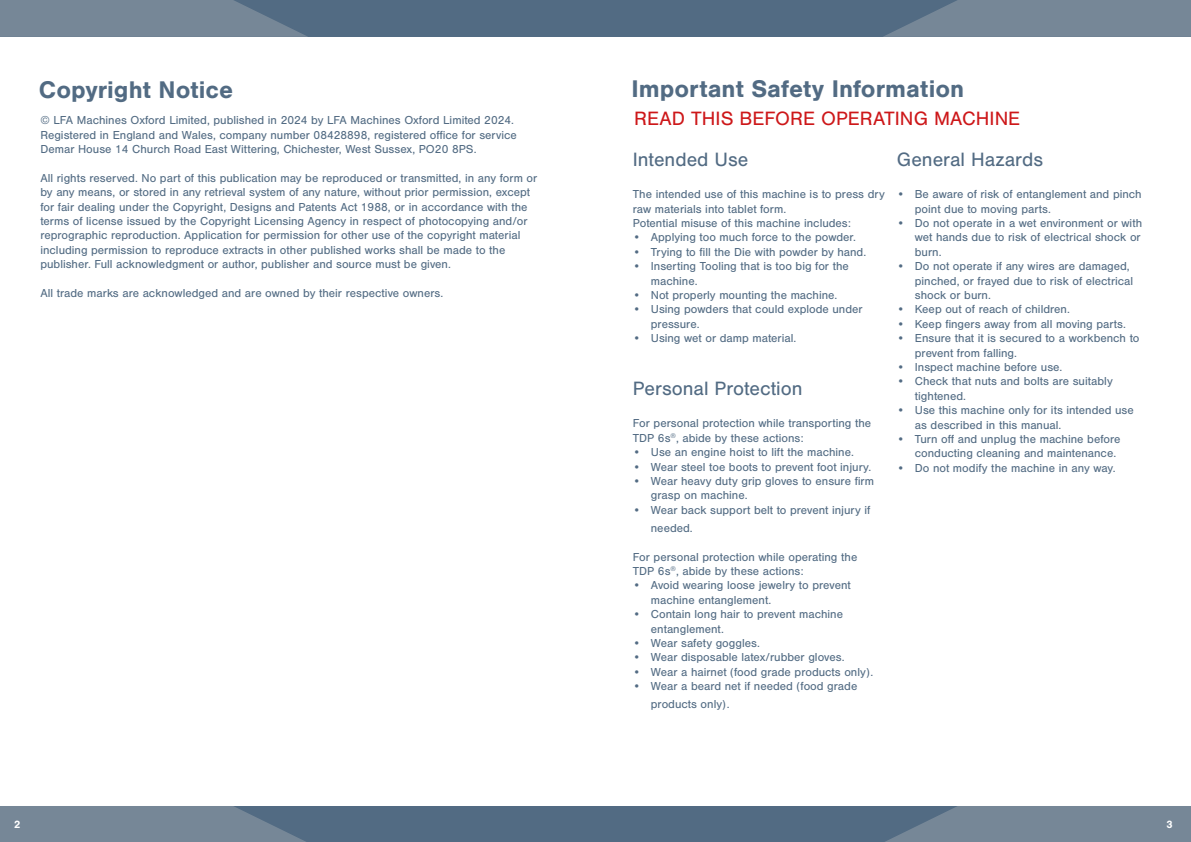
<style>
.page{position:relative;width:1191px;height:842px;background:#fff}
.page>*{position:absolute;margin:0;border:0;box-sizing:border-box;transform-origin:0 0}
.t1{font:700 25px "Nimbus San";color:#526b83}
.t2{font:20px "Nimbus San";color:#526b83}
.t3{font:20px "Nimbus San";color:#cd1719}
.t4{font:12px/14.4px "Nimbus San";color:#526b83}
.t5{font:700 11px "Nimbus San";color:#fff}
</style>
<div class="page">
<div style="left:0;top:0;width:595px;height:37px;background:#526b83"></div>
<svg style="left:0;top:0;width:308px;height:37px;background:#718394"></svg>
<div style="left:0;top:806px;width:595px;height:36px;background:#526b83"></div>
<svg style="left:0;top:806px;width:306px;height:36px;background:#718394"></svg>
<div style="left:595px;top:0;width:596px;height:37px;background:#526b83"></div>
<svg style="left:883px;top:0;width:308px;height:37px;background:#718394"></svg>
<div style="left:595px;top:806px;width:596px;height:36px;background:#526b83"></div>
<svg style="left:885px;top:806px;width:306px;height:36px;background:#718394"></svg>
<h1 class="t1" style="left:39px;top:76px;width:196px">Copyright Notice</h1>
<p class="t4" style="left:40px;top:113px;width:478px">© LFA Machines Oxford Limited, published in 2024 by LFA Machines Oxford Limited 2024.<br>Registered in England and Wales, company number 08428898, registered office for service<br>Demar House 14 Church Road East Wittering, Chichester, West Sussex, PO20 8PS.</p>
<p class="t4" style="left:40px;top:171px;width:498px">All rights reserved. No part of this publication may be reproduced or transmitted, in any form or by any means, or stored in any retrieval system of any nature, without prior permission, except for fair dealing under the Copyright, Designs and Patents Act 1988, or in accordance with the terms of license issued by the Copyright Licensing Agency in respect of photocopying and/or reprographic reproduction. Application for permission for other use of the copyright material including permission to reproduce extracts in other published works shall be made to the publisher. Full acknowledgment or author, publisher and source must be given.</p>
<p class="t4" style="left:40px;top:286px;width:404px">All trade marks are acknowledged and are owned by their respective owners.</p>
<h1 class="t1" style="left:631px;top:74px;width:334px">Important Safety Information</h1>
<h2 class="t3" style="left:634px;top:107px;width:388px">READ THIS BEFORE OPERATING MACHINE</h2>
<h2 class="t2" style="left:633px;top:148px;width:117px">Intended Use</h2>
<p class="t4" style="left:633px;top:187px;width:253px">The intended use of this machine is to press dry raw materials into tablet form.<br>Potential misuse of this machine includes:</p>
<p class="t4" style="left:633px;top:230px;width:225px">• Applying too much force to the powder.</p>
<p class="t4" style="left:633px;top:245px;width:235px">• Trying to fill the Die with powder by hand.</p>
<p class="t4" style="left:651px;top:259px;width:200px;text-indent:-18px">• Inserting Tooling that is too big for the machine.</p>
<p class="t4" style="left:633px;top:288px;width:206px">• Not properly mounting the machine.</p>
<p class="t4" style="left:651px;top:302px;width:213px;text-indent:-18px">• Using powders that could explode under pressure.</p>
<p class="t4" style="left:633px;top:331px;width:165px">• Using wet or damp material.</p>
<h2 class="t2" style="left:633px;top:377px;width:171px">Personal Protection</h2>
<p class="t4" style="left:633px;top:416px;width:240px">For personal protection while transporting the<br>TDP 6s<sup>®</sup>, abide by these actions:</p>
<p class="t4" style="left:633px;top:445px;width:223px">• Use an engine hoist to lift the machine.</p>
<p class="t4" style="left:633px;top:460px;width:240px">• Wear steel toe boots to prevent foot injury.</p>
<p class="t4" style="left:651px;top:474px;width:225px;text-indent:-18px">• Wear heavy duty grip gloves to ensure firm grasp on machine.</p>
<p class="t4" style="left:651px;top:501px;width:221px;line-height:18px;text-indent:-18px">• Wear back support belt to prevent injury if needed.</p>
<p class="t4" style="left:633px;top:550px;width:226px">For personal protection while operating the<br>TDP 6s<sup>®</sup>, abide by these actions:</p>
<p class="t4" style="left:651px;top:578px;width:201px;text-indent:-18px">• Avoid wearing loose jewelry to prevent machine entanglement.</p>
<p class="t4" style="left:651px;top:607px;width:194px;text-indent:-18px">• Contain long hair to prevent machine entanglement.</p>
<p class="t4" style="left:633px;top:636px;width:129px">• Wear safety goggles.</p>
<p class="t4" style="left:633px;top:650px;width:213px">• Wear disposable latex/rubber gloves.</p>
<p class="t4" style="left:633px;top:665px;width:242px">• Wear a hairnet (food grade products only).</p>
<p class="t4" style="left:651px;top:677px;width:208px;line-height:18px;text-indent:-18px">• Wear a beard net if needed (food grade products only).</p>
<h2 class="t2" style="left:897px;top:148px;width:148px">General Hazards</h2>
<p class="t4" style="left:915px;top:187px;width:228px;text-indent:-18px">• Be aware of risk of entanglement and pinch point due to moving parts.</p>
<p class="t4" style="left:915px;top:216px;width:229px;text-align:justify;text-indent:-18px">• Do not operate in a wet environment or with wet hands due to risk of electrical shock or burn.</p>
<p class="t4" style="left:915px;top:259px;width:220px;text-indent:-18px">• Do not operate if any wires are damaged, pinched, or frayed due to risk of electrical shock or burn.</p>
<p class="t4" style="left:897px;top:302px;width:175px">• Keep out of reach of children.</p>
<p class="t4" style="left:897px;top:317px;width:231px">• Keep fingers away from all moving parts.</p>
<p class="t4" style="left:915px;top:331px;width:226px;text-indent:-18px">• Ensure that it is secured to a workbench to prevent from falling.</p>
<p class="t4" style="left:897px;top:360px;width:167px">• Inspect machine before use.</p>
<p class="t4" style="left:915px;top:374px;width:199px;text-indent:-18px">• Check that nuts and bolts are suitably tightened.</p>
<p class="t4" style="left:915px;top:403px;width:220px;text-indent:-18px">• Use this machine only for its intended use as described in this manual.</p>
<p class="t4" style="left:915px;top:432px;width:207px;text-indent:-18px">• Turn off and unplug the machine before conducting cleaning and maintenance.</p>
<p class="t4" style="left:897px;top:461px;width:220px">• Do not modify the machine in any way.</p>
<p class="t5" style="left:14px;top:818px;width:8px">2</p>
<p class="t5" style="left:1166px;top:818px;width:8px">3</p>
</div>
